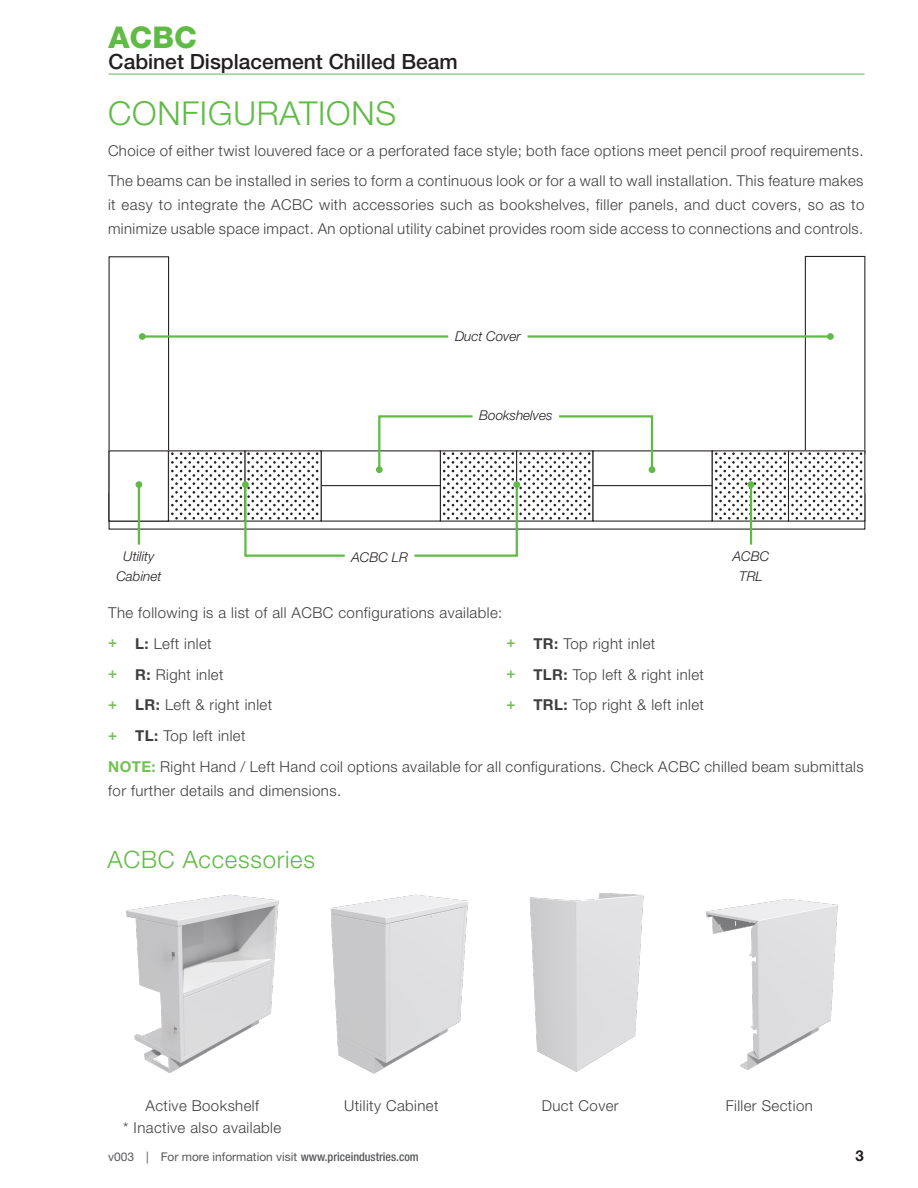
<style>
.page{position:relative;width:918px;height:1188px;background:#fff}
.page>*{position:absolute;margin:0;border:0;box-sizing:border-box;transform-origin:0 0}
.Special-Heading_2{font:300 33px "Helvetica Neue LT Std";letter-spacing:.025em;color:#60bb46}
.t1{font:800 30px "Helvetica Neue LT Std";color:#60bb46}
.Special-Heading_3{font:300 24px "Helvetica Neue LT Std";letter-spacing:.03em;color:#60bb46}
.t2{font:500 21px "Helvetica Neue LT Std";color:#231f20}
.Special-Body{font:300 15px/24px "Helvetica Neue LT Std";letter-spacing:.03em;color:#3e3e3f;text-align:justify}
.t3{font:700 15px "Helvetica Neue LT Std";color:#231f20}
.Special-Caption{font:italic 300 13.5px/19.5px "Helvetica Neue LT Std";color:#231f20;text-align:center}
.t4{font:12px "Helvetica Neue LT Std";color:#57585a}
.s1{font-weight:500;color:#73c053}
.s2{font-weight:700}
.s3{font-weight:700;color:#73c053}
.s4{font-weight:500;font-stretch:condensed}
</style>
<div class="page">
<div style="left:109px;top:256px;width:60px;height:266px;border:1px solid #231f20"></div>
<svg style="left:245px;top:450px;width:77px;height:2px"></svg>
<div style="left:168px;top:450px;width:77px;height:72px;background:linear-gradient(to bottom,#fff,#f4f4f4)"></div>
<div style="left:109px;top:450px;width:60px;height:72px;border:1px solid #231f20"></div>
<hr style="left:321px;top:485px;width:119px;height:1px;background:#231f20">
<div style="left:805px;top:256px;width:60px;height:198px;border:1px solid #231f20"></div>
<div style="left:712px;top:450px;width:77px;height:72px;background:#fff;border:1px solid #231f20"></div>
<svg style="left:715px;top:452px;width:147px;height:68px"></svg>
<hr style="left:593px;top:485px;width:119px;height:1px;background:#231f20">
<hr style="left:138px;top:485px;width:2px;height:60px;background:#60bb46">
<div style="left:136px;top:481px;width:6px;height:7px;background:#60bb46;border-radius:50%"></div>
<hr style="left:142px;top:335px;width:306px;height:3px;background:#60bb46">
<div style="left:139px;top:333px;width:7px;height:7px;background:#60bb46;border-radius:50%"></div>
<hr style="left:528px;top:335px;width:302px;height:3px;background:#60bb46">
<div style="left:827px;top:333px;width:7px;height:7px;background:#60bb46;border-radius:50%"></div>
<hr style="left:750px;top:485px;width:2px;height:60px;background:#60bb46">
<div style="left:748px;top:481px;width:6px;height:7px;background:#60bb46;border-radius:50%"></div>
<svg style="left:171px;top:452px;width:176px;height:105px"></svg>
<div style="left:242px;top:481px;width:7px;height:7px;background:#60bb46;border-radius:50%"></div>
<svg style="left:377px;top:415px;width:277px;height:142px"></svg>
<div style="left:649px;top:466px;width:6px;height:7px;background:#60bb46;border-radius:50%"></div>
<img style="left:126px;top:893px;width:712px;height:181px">
<hr style="left:109px;top:74px;width:756px;height:1px;background:#60bb46">
<h2 class="t1" style="left:109px;top:20px;width:90px">ACBC</h2>
<h3 class="t2" style="left:109px;top:49px;width:351px">Cabinet Displacement Chilled Beam</h3>
<p class="Special-Heading_2" style="left:108px;top:93px;width:290px">CONFIGURATIONS</p>
<p class="Special-Body" style="left:108px;top:138px;width:757px">Choice of either twist louvered face or a perforated face style; both face options meet pencil proof requirements.</p>
<p class="Special-Body" style="left:108px;top:169px;width:758px">The beams can be installed in series to form a continuous look or for a wall to wall installation. This feature makes it easy to integrate the ACBC with accessories such as bookshelves, filler panels, and duct covers, so as to minimize usable space impact. An optional utility cabinet provides room side access to connections and controls.</p>
<p class="Special-Caption" style="left:455px;top:327px;width:67px">Duct Cover</p>
<p class="Special-Caption" style="left:479px;top:405px;width:75px">Bookshelves</p>
<p class="Special-Caption" style="left:116px;top:546px;width:47px">Utility<br>Cabinet</p>
<p class="Special-Caption" style="left:733px;top:546px;width:38px">ACBC<br>TRL</p>
<p class="Special-Caption" style="left:351px;top:547px;width:58px">ACBC LR</p>
<p class="Special-Body" style="left:108px;top:601px;width:396px">The following is a list of all ACBC configurations available:</p>
<p class="Special-Body" style="left:108px;top:631px;width:105px"><span class="s1">+</span> <span class="s2">L:</span> Left inlet</p>
<p class="Special-Body" style="left:108px;top:662px;width:117px"><span class="s1">+</span> <span class="s2">R:</span> Right inlet</p>
<p class="Special-Body" style="left:108px;top:693px;width:165px"><span class="s1">+</span> <span class="s2">LR:</span> Left &amp; right inlet</p>
<p class="Special-Body" style="left:108px;top:724px;width:139px"><span class="s1">+</span> <span class="s2">TL:</span> Top left inlet</p>
<p class="Special-Body" style="left:506px;top:631px;width:151px"><span class="s1">+</span> <span class="s2">TR:</span> Top right inlet</p>
<p class="Special-Body" style="left:506px;top:662px;width:199px"><span class="s1">+</span> <span class="s2">TLR:</span> Top left &amp; right inlet</p>
<p class="Special-Body" style="left:506px;top:693px;width:199px"><span class="s1">+</span> <span class="s2">TRL:</span> Top right &amp; left inlet</p>
<p class="Special-Body" style="left:108px;top:754px;width:757px"><span class="s3">NOTE:</span> Right Hand / Left Hand coil options available for all configurations. Check ACBC chilled beam submittals for further details and dimensions.</p>
<p class="Special-Heading_3" style="left:108px;top:845px;width:209px">ACBC Accessories</p>
<p class="Special-Body" style="left:146px;top:1094px;width:115px">Active Bookshelf</p>
<p class="Special-Body" style="left:123px;top:1115px;width:159px">* Inactive also available</p>
<p class="Special-Body" style="left:344px;top:1094px;width:96px">Utility Cabinet</p>
<p class="Special-Body" style="left:542px;top:1094px;width:78px">Duct Cover</p>
<p class="Special-Body" style="left:726px;top:1094px;width:89px">Filler Section</p>
<p class="t4" style="left:108px;top:1150px;width:312px">v003 | For more information visit <span class="s4">www.priceindustries.com</span></p>
<p class="t3" style="left:856px;top:1146px;width:10px">3</p>
</div>
